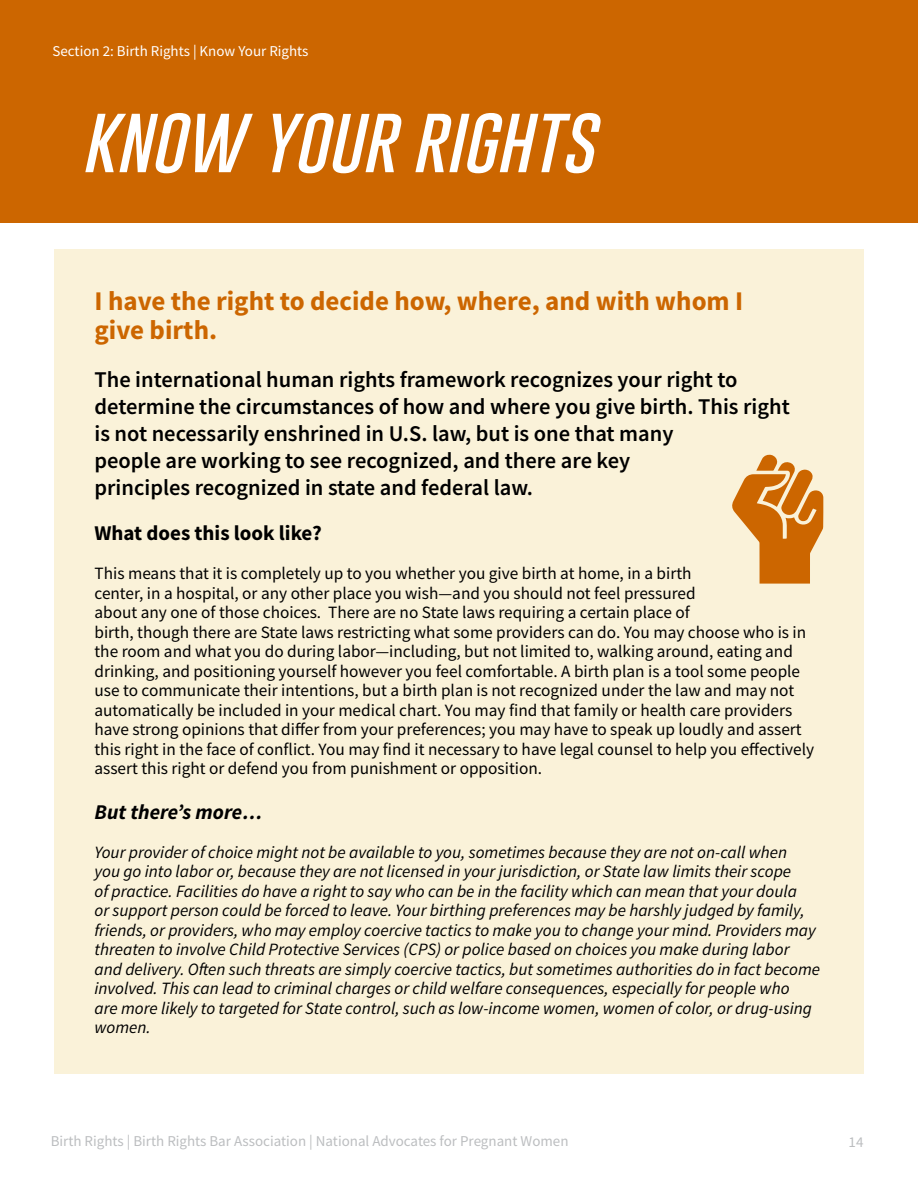
<style>
.page{position:relative;width:918px;height:1188px;background:#fff}
.page>*{position:absolute;margin:0;border:0;box-sizing:border-box;transform-origin:0 0}
.t1{font:italic 100 69px "Gobold";color:#fff}
.t2{font:700 27px/28.8px "Source Sans Pro";color:#c60}
.t3{font:600 22.5px/27px "Source Sans Pro";color:#000}
.t4{font:700 21px "Source Sans Pro";color:#000}
.t5{font:italic 700 21px "Source Sans Pro";color:#000}
.t6{font:17.25px/19.5px "Source Sans Pro";color:#000}
.t7{font:italic 17.25px/19.5px "Source Sans Pro";color:#000}
.t8{font:15px "Source Sans Pro";color:#bcbec0}
.t9{font:15px "Source Sans Pro";color:#fff}
</style>
<div class="page">
<div style="left:0;top:0;width:918px;height:223px;background:#c60"></div>
<div style="left:54px;top:249px;width:810px;height:825px;background:#faf2d9"></div>
<svg style="left:732px;top:454px;width:91px;height:130px"></svg>
<p class="t9" style="left:52px;top:42px;width:258px">Section 2: Birth Rights | Know Your Rights</p>
<h1 class="t1" style="left:81px;top:94px;width:514px">KNOW YOUR RIGHTS</h1>
<h2 class="t2" style="left:94px;top:286px;width:650px">I have the right to decide how, where, and with whom I give birth.</h2>
<p class="t3" style="left:94px;top:366px;width:697px">The international human rights framework recognizes your right to determine the circumstances of how and where you give birth. This right is not necessarily enshrined in U.S. law, but is one that many<br>people are working to see recognized, and there are key<br>principles recognized in state and federal law.</p>
<p class="t4" style="left:94px;top:519px;width:229px">What does this look like?</p>
<p class="t6" style="left:94px;top:564px;width:721px">This means that it is completely up to you whether you give birth at home, in a birth<br>center, in a hospital, or any other place you wish—and you should not feel pressured<br>about any one of those choices. There are no State laws requiring a certain place of<br>birth, though there are State laws restricting what some providers can do. You may choose who is in the room and what you do during labor—including, but not limited to, walking around, eating and drinking, and positioning yourself however you feel comfortable. A birth plan is a tool some people use to communicate their intentions, but a birth plan is not recognized under the law and may not automatically be included in your medical chart. You may find that family or health care providers have strong opinions that differ from your preferences; you may have to speak up loudly and assert this right in the face of conflict. You may find it necessary to have legal counsel to help you effectively assert this right or defend you from punishment or opposition.</p>
<p class="t5" style="left:94px;top:798px;width:170px">But there’s more…</p>
<p class="t7" style="left:94px;top:842px;width:727px">Your provider of choice might not be available to you, sometimes because they are not on-call when<br>you go into labor or, because they are not licensed in your jurisdiction, or State law limits their scope<br>of practice. Facilities do have a right to say who can be in the facility which can mean that your doula<br>or support person could be forced to leave. Your birthing preferences may be harshly judged by family, friends, or providers, who may employ coercive tactics to make you to change your mind. Providers may threaten to involve Child Protective Services (CPS) or police based on choices you make during labor and delivery. Often such threats are simply coercive tactics, but sometimes authorities do in fact become involved. This can lead to criminal charges or child welfare consequences, especially for people who<br>are more likely to targeted for State control, such as low-income women, women of color, or drug-using women.</p>
<p class="t8" style="left:51px;top:1132px;width:519px">Birth Rights | Birth Rights Bar Association | National Advocates for Pregnant Women</p>
<p class="t8" style="left:849px;top:1133px;width:16px">14</p>
</div>
